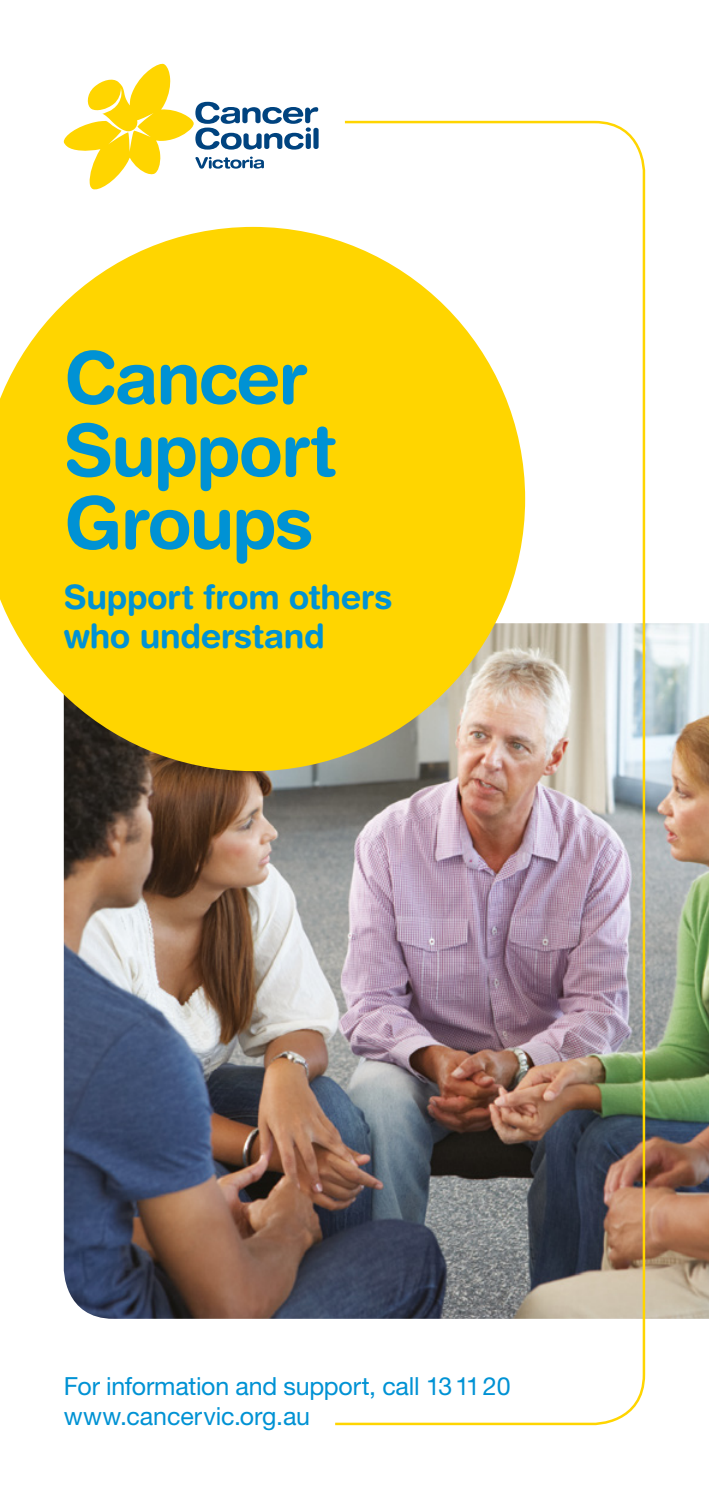
<style>
.page{position:relative;width:709px;height:1489px;background:#fff}
.page>*{position:absolute;margin:0;border:0;box-sizing:border-box;transform-origin:0 0}
.t1{font:700 72.5px/72.5px "Helvetica Rounded LT Std";letter-spacing:-.025em;color:#0092d4}
.t2{font:700 33.75px/38.8px "Helvetica Rounded LT Std";letter-spacing:-.015em;color:#0092d4}
.t3{font:25px/30px "Helvetica Neue LT Std";letter-spacing:-.005em;color:#0092d4}
</style>
<div class="page">
<img style="left:64px;top:623px;width:645px;height:695px">
<svg style="left:64px;top:64px;width:254px;height:125px"></svg>
<svg style="left:0;top:227px;width:333px;height:544px;background:#f9d51e"></svg>
<img style="left:333px;top:120px;width:313px;height:1306px">
<h1 class="t1" style="left:64px;top:340px;width:274px">Cancer<br>Support<br>Groups</h1>
<h2 class="t2" style="left:64px;top:576px;width:330px">Support from others who understand</h2>
<p class="t3" style="left:64px;top:1370px;width:448px">For information and support, call 13 11 20 www.cancervic.org.au</p>
</div>
